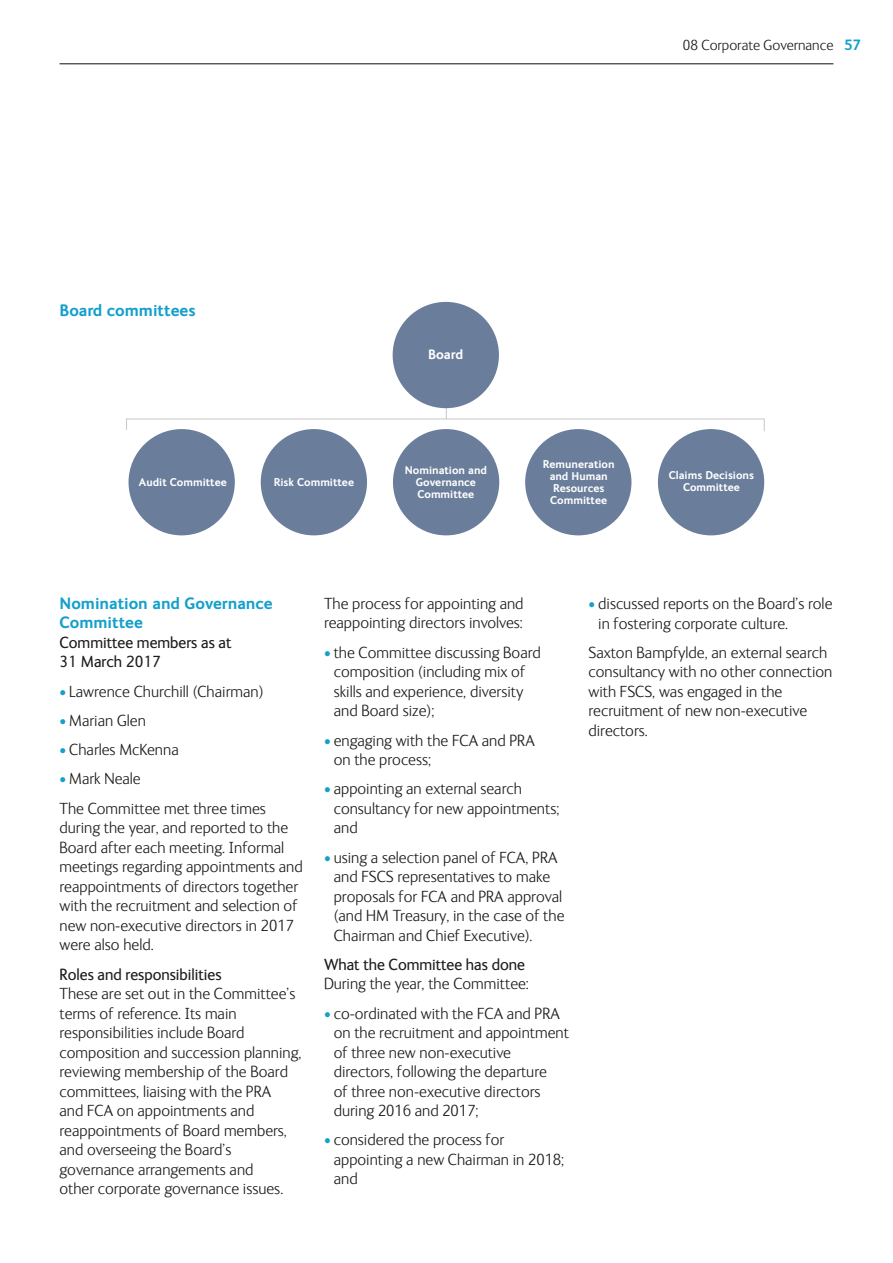
<style>
.page{position:relative;width:893px;height:1263px;background:#fff}
.page>*{position:absolute;margin:0;border:0;box-sizing:border-box;transform-origin:0 0}
.t1{font:300 16.5px/19.5px "FS Ingrid";color:#1d1d1b}
.t2{font:16.5px/19.5px "FS Ingrid";color:#1d1d1b}
.t3{font:700 16.5px/19.5px "FS Ingrid";color:#13a0cb}
.t4{font:300 15px "FS Ingrid";color:#1d1d1b}
.t5{font:700 13.5px "FS Ingrid";color:#fff}
.t6{font:700 11.25px/12px "FS Ingrid";color:#fff;text-align:center}
.s1{font-weight:700;color:#13a0cb}
.s2{color:#13a0cb}
</style>
<div class="page">
<svg style="left:126px;top:408px;width:639px;height:24px"></svg>
<div style="left:393px;top:302px;width:106px;height:106px;background:#6a7e9b;border-radius:50%"></div>
<div style="left:393px;top:429px;width:106px;height:106px;background:#6a7e9b;border-radius:50%"></div>
<div style="left:261px;top:429px;width:106px;height:106px;background:#6a7e9b;border-radius:50%"></div>
<div style="left:129px;top:429px;width:106px;height:106px;background:#6a7e9b;border-radius:50%"></div>
<div style="left:525px;top:429px;width:106px;height:106px;background:#6a7e9b;border-radius:50%"></div>
<div style="left:658px;top:429px;width:106px;height:106px;background:#6a7e9b;border-radius:50%"></div>
<hr style="left:60px;top:63px;width:773px;height:1px;background:#1d1d1b">
<p class="t4" style="left:683px;top:35px;width:180px">08 Corporate Governance <span class="s1">57</span></p>
<p class="t3" style="left:60px;top:300px;width:138px">Board committees</p>
<p class="t6" style="left:139px;top:476px;width:89px">Audit Committee</p>
<p class="t6" style="left:274px;top:476px;width:82px">Risk Committee</p>
<p class="t5" style="left:428px;top:345px;width:37px">Board</p>
<p class="t6" style="left:543px;top:457px;width:73px">Remuneration and Human<br>Resources<br>Committee</p>
<p class="t6" style="left:405px;top:463px;width:84px">Nomination and<br>Governance<br>Committee</p>
<p class="t6" style="left:669px;top:469px;width:87px">Claims Decisions<br>Committee</p>
<p class="t3" style="left:60px;top:593px;width:215px">Nomination and Governance<br>Committee</p>
<p class="t2" style="left:60px;top:632px;width:173px">Committee members as at<br>31 March 2017</p>
<p class="t1" style="left:60px;top:681px;width:205px"><span class="s2">•</span> Lawrence Churchill (Chairman)</p>
<p class="t1" style="left:60px;top:710px;width:88px"><span class="s2">•</span> Marian Glen</p>
<p class="t1" style="left:60px;top:739px;width:121px"><span class="s2">•</span> Charles McKenna</p>
<p class="t1" style="left:60px;top:764px;width:208px;line-height:29.2px"><span class="s2">•</span> Mark Neale<br>The Committee met three times</p>
<p class="t1" style="left:60px;top:817px;width:245px">during the year, and reported to the Board after each meeting. Informal meetings regarding appointments and reappointments of directors together with the recruitment and selection of new non-executive directors in 2017 were also held.</p>
<p class="t2" style="left:60px;top:963px;width:164px">Roles and responsibilities</p>
<p class="t1" style="left:60px;top:983px;width:244px">These are set out in the Committee’s terms of reference. Its main responsibilities include Board composition and succession planning, reviewing membership of the Board committees, liaising with the PRA<br>and FCA on appointments and reappointments of Board members, and overseeing the Board’s governance arrangements and<br>other corporate governance issues.</p>
<p class="t1" style="left:324px;top:593px;width:201px">The process for appointing and reappointing directors involves:</p>
<p class="t1" style="left:334px;top:642px;width:209px;text-indent:-10px"><span class="s2">•</span> the Committee discussing Board composition (including mix of skills and experience, diversity and Board size);</p>
<p class="t1" style="left:334px;top:729px;width:203px;text-indent:-10px"><span class="s2">•</span> engaging with the FCA and PRA on the process;</p>
<p class="t1" style="left:334px;top:778px;width:227px;text-indent:-10px"><span class="s2">•</span> appointing an external search consultancy for new appointments; and</p>
<p class="t1" style="left:334px;top:846px;width:232px;text-indent:-10px"><span class="s2">•</span> using a selection panel of FCA, PRA and FSCS representatives to make proposals for FCA and PRA approval (and HM Treasury, in the case of the Chairman and Chief Executive).</p>
<p class="t2" style="left:324px;top:954px;width:202px">What the Committee has done</p>
<p class="t1" style="left:324px;top:973px;width:206px">During the year, the Committee:</p>
<p class="t1" style="left:334px;top:1003px;width:237px;text-indent:-10px"><span class="s2">•</span> co-ordinated with the FCA and PRA on the recruitment and appointment of three new non-executive directors, following the departure<br>of three non-executive directors during 2016 and 2017;</p>
<p class="t1" style="left:334px;top:1129px;width:232px;text-indent:-10px"><span class="s2">•</span> considered the process for appointing a new Chairman in 2018; and</p>
<p class="t1" style="left:598px;top:593px;width:236px;text-indent:-10px"><span class="s2">•</span> discussed reports on the Board’s role in fostering corporate culture.</p>
<p class="t1" style="left:588px;top:642px;width:245px">Saxton Bampfylde, an external search consultancy with no other connection with FSCS, was engaged in the recruitment of new non-executive directors.</p>
</div>
